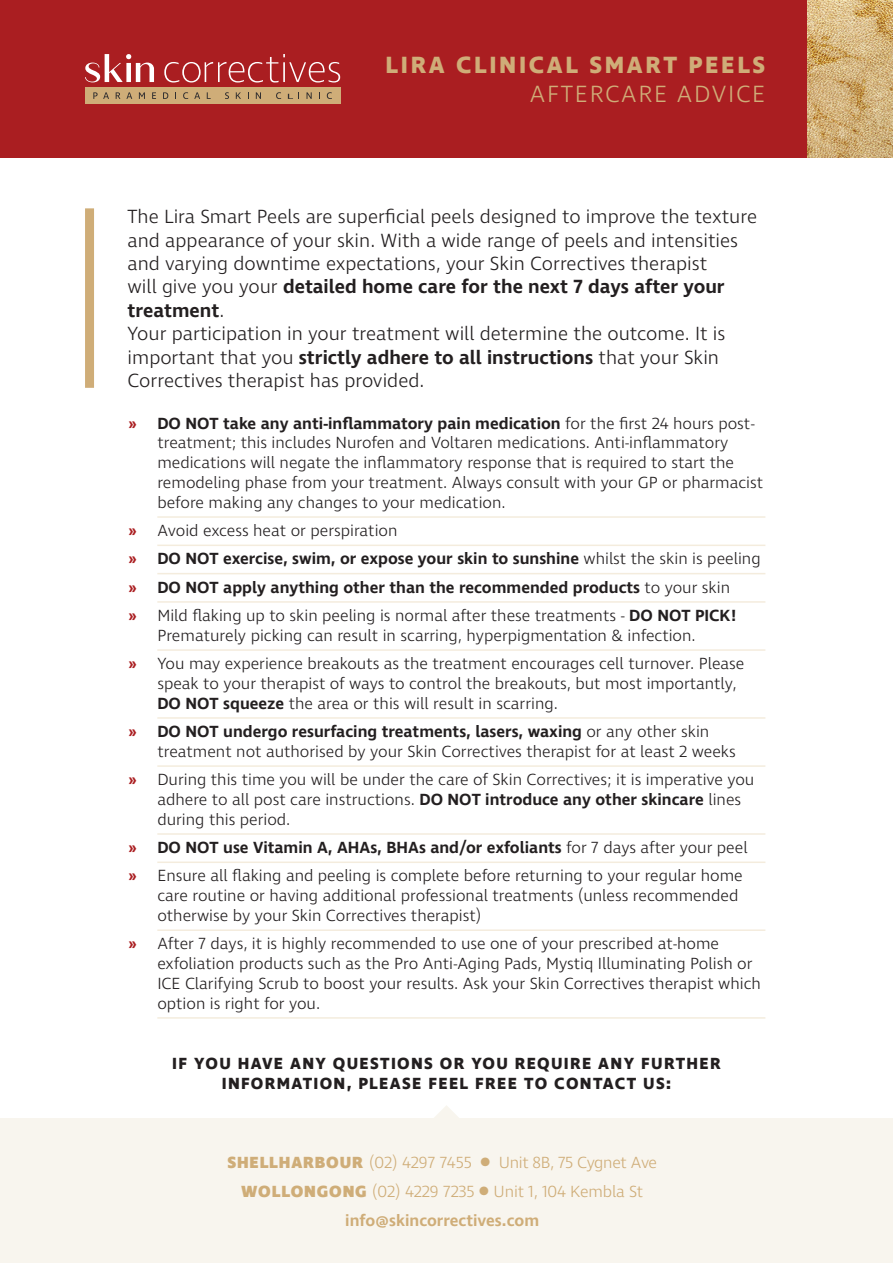
<style>
.page{position:relative;width:893px;height:1263px;background:#fff}
.page>*{position:absolute;margin:0;border:0;box-sizing:border-box;transform-origin:0 0}
.t1{font:700 24px "Ingra";letter-spacing:.11em;color:#cfad78}
.t2{font:300 24px "Ingra";letter-spacing:.07em;color:#cfad78}
.t3{font:300 19.5px/23.4px "Ingra";color:#231f20}
.t4{font:300 16.5px/19.8px "Ingra";color:#231f20}
.t5{font:300 16.5px/28.8px "Ingra";letter-spacing:-.01em;color:#cfad78;text-align:center}
.t6{font:700 16.5px/19.8px "Ingra";letter-spacing:.08em;color:#231f20;text-align:center}
.s1{font-weight:600}
.s2{font-weight:600;color:#aa1e21}
.s3{font-weight:800}
</style>
<div class="page">
<svg style="left:434px;top:1105px;width:25px;height:13px"></svg>
<div style="left:0;top:1118px;width:893px;height:145px;background:#f8f5ee"></div>
<div style="left:0;top:0;width:893px;height:157px;background:#aa1e21"></div>
<svg style="left:85px;top:54px;width:69px;height:28px"></svg>
<svg style="left:164px;top:54px;width:176px;height:29px"></svg>
<div style="left:85px;top:88px;width:255px;height:16px;background:#cfad78"></div>
<svg style="left:93px;top:92px;width:16px;height:7px"></svg>
<svg style="left:116px;top:92px;width:4px;height:7px"></svg>
<svg style="left:126px;top:92px;width:6px;height:7px"></svg>
<svg style="left:139px;top:92px;width:6px;height:7px"></svg>
<svg style="left:152px;top:92px;width:4px;height:7px"></svg>
<svg style="left:163px;top:92px;width:5px;height:7px"></svg>
<svg style="left:183px;top:92px;width:5px;height:7px"></svg>
<svg style="left:194px;top:92px;width:6px;height:7px"></svg>
<svg style="left:225px;top:92px;width:4px;height:7px"></svg>
<svg style="left:236px;top:92px;width:5px;height:7px"></svg>
<svg style="left:256px;top:92px;width:5px;height:7px"></svg>
<svg style="left:276px;top:92px;width:5px;height:7px"></svg>
<svg style="left:288px;top:92px;width:11px;height:7px"></svg>
<svg style="left:306px;top:92px;width:6px;height:7px"></svg>
<svg style="left:327px;top:92px;width:5px;height:7px"></svg>
<img style="left:808px;top:0;width:85px;height:157px">
<hr style="left:157px;top:516px;width:608px;height:2px;background:#f4ecdd">
<hr style="left:157px;top:545px;width:608px;height:1px;background:#f4ecdd">
<hr style="left:157px;top:573px;width:608px;height:1px;background:#f4ecdd">
<hr style="left:157px;top:601px;width:608px;height:2px;background:#f4ecdd">
<hr style="left:157px;top:649px;width:608px;height:2px;background:#f4ecdd">
<hr style="left:157px;top:717px;width:608px;height:2px;background:#f4ecdd">
<hr style="left:157px;top:765px;width:608px;height:2px;background:#f4ecdd">
<hr style="left:157px;top:833px;width:608px;height:2px;background:#f4ecdd">
<hr style="left:157px;top:861px;width:608px;height:2px;background:#f4ecdd">
<hr style="left:157px;top:929px;width:608px;height:2px;background:#f4ecdd">
<hr style="left:157px;top:1017px;width:608px;height:2px;background:#f4ecdd">
<div style="left:85px;top:208px;width:9px;height:180px;background:#cfad78"></div>
<h1 class="t1" style="left:386px;top:50px;width:381px">LIRA CLINICAL SMART PEELS</h1>
<h1 class="t2" style="left:530px;top:79px;width:237px">AFTERCARE ADVICE</h1>
<p class="t3" style="left:128px;top:206px;width:631px">The Lira Smart Peels are superficial peels designed to improve the texture and appearance of your skin. With a wide range of peels and intensities and varying downtime expectations, your Skin Correctives therapist<br>will give you your <span class="s1">detailed home care for the next 7 days after your treatment</span>.<br>Your participation in your treatment will determine the outcome. It is important that you <span class="s1">strictly adhere to all instructions</span> that your Skin Correctives therapist has provided.</p>
<p class="t4" style="left:157px;top:414px;width:607px;text-indent:-30px"><span class="s2">»</span> <span class="s1">DO NOT take any anti-inflammatory pain medication</span> for the first 24 hours post&shy;treatment; this includes Nurofen and Voltaren medications. Anti-inflammatory medications will negate the inflammatory response that is required to start the remodeling phase from your treatment. Always consult with your GP or pharmacist before making any changes to your medication.</p>
<p class="t4" style="left:128px;top:517px;width:635px;line-height:28.3px"><span class="s2">»</span> Avoid excess heat or perspiration<br><span class="s2">»</span> <span class="s1">DO NOT exercise, swim, or expose your skin to sunshine</span> whilst the skin is peeling <span class="s2">»</span> <span class="s1">DO NOT apply anything other than the recommended products</span> to your skin<br><span class="s2">»</span> Mild flaking up to skin peeling is normal after these treatments - <span class="s1">DO NOT PICK!</span></p>
<p class="t4" style="left:128px;top:622px;width:618px;line-height:28.3px;text-indent:30px">Prematurely picking can result in scarring, hyperpigmentation &amp; infection.<br><span class="s2">»</span> You may experience breakouts as the treatment encourages cell turnover. Please</p>
<p class="t4" style="left:157px;top:674px;width:581px">speak to your therapist of ways to control the breakouts, but most importantly,<br><span class="s1">DO NOT squeeze</span> the area or this will result in scarring.</p>
<p class="t4" style="left:157px;top:722px;width:580px;text-indent:-30px"><span class="s2">»</span> <span class="s1">DO NOT undergo resurfacing treatments, lasers, waxing</span> or any other skin treatment not authorised by your Skin Correctives therapist for at least 2 weeks</p>
<p class="t4" style="left:157px;top:770px;width:598px;text-indent:-30px"><span class="s2">»</span> During this time you will be under the care of Skin Correctives; it is imperative you adhere to all post care instructions. <span class="s1">DO NOT introduce any other skincare</span> lines during this period.</p>
<p class="t4" style="left:128px;top:834px;width:622px;line-height:28.3px"><span class="s2">»</span> <span class="s1">DO NOT use Vitamin A, AHAs, BHAs and/or exfoliants</span> for 7 days after your peel <span class="s2">»</span> Ensure all flaking and peeling is complete before returning to your regular home</p>
<p class="t4" style="left:157px;top:886px;width:583px">care routine or having additional professional treatments (unless recommended otherwise by your Skin Correctives therapist)</p>
<p class="t4" style="left:157px;top:934px;width:605px;text-indent:-30px"><span class="s2">»</span> After 7 days, it is highly recommended to use one of your prescribed at-home exfoliation products such as the Pro Anti-Aging Pads, Mystiq Illuminating Polish or ICE Clarifying Scrub to boost your results. Ask your Skin Correctives therapist which option is right for you.</p>
<p class="t6" style="left:172px;top:1054px;width:550px">IF YOU HAVE ANY QUESTIONS OR YOU REQUIRE ANY FURTHER<br>INFORMATION, PLEASE FEEL FREE TO CONTACT US:</p>
<p class="t5" style="left:227px;top:1149px;width:431px"><span class="s3">SHELLHARBOUR</span> (02) 4297 7455 ⚫ Unit 8B, 75 Cygnet Ave<br><span class="s3">WOLLONGONG</span> (02) 4229 7235 ⚫ Unit 1, 104 Kembla St <span class="s1">info@skincorrectives.com</span></p>
</div>
